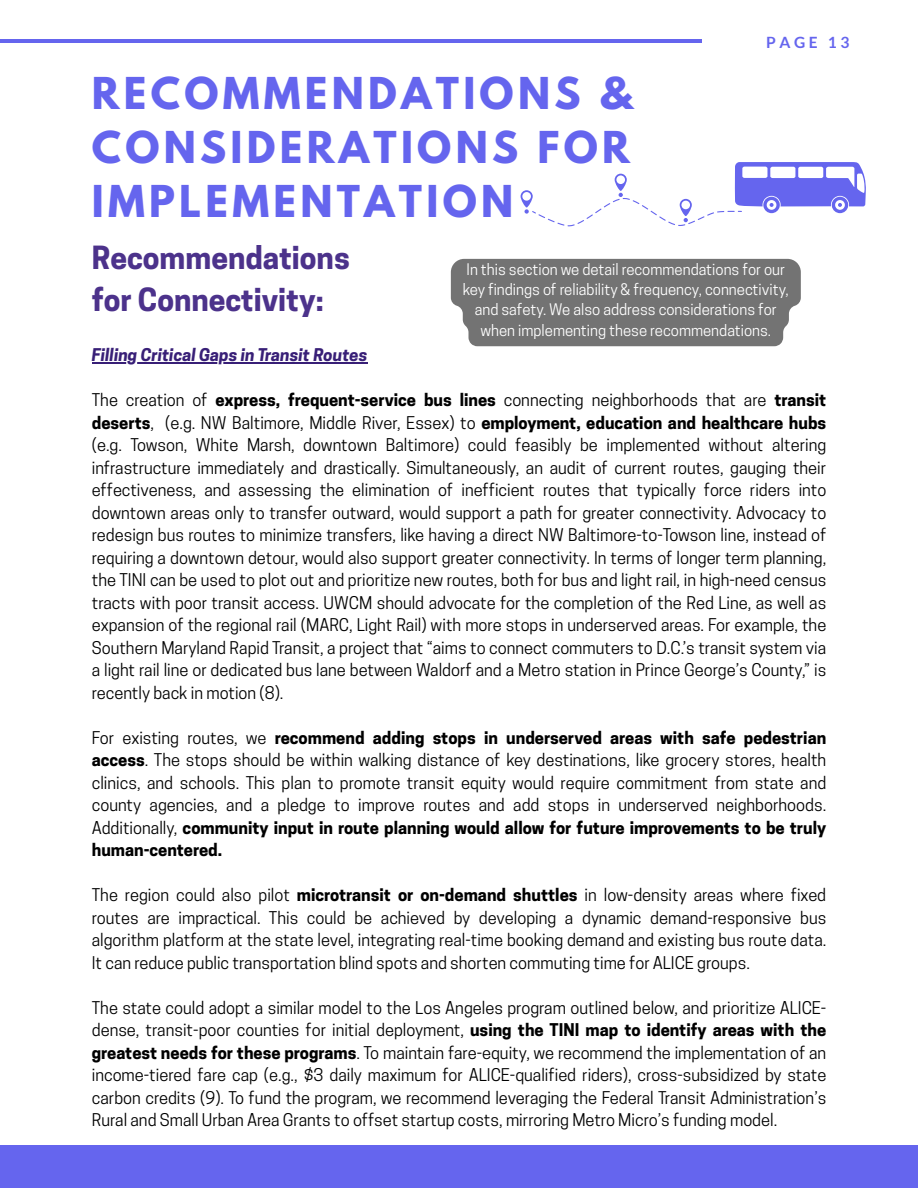
<style>
.page{position:relative;width:918px;height:1188px;background:#fff}
.page>*{position:absolute;margin:0;border:0;box-sizing:border-box;transform-origin:0 0}
.t1{font:700 38.85px/54px "League Spartan";letter-spacing:.11em;color:#6565ee;text-align:justify}
.t2{font:700 30px/41.7px "Cooper Hewitt";color:#4c328b}
.t3{font:16.5px/22.5px "Cooper Hewitt";color:#000;text-align:justify}
.t4{font:italic 700 16.5px "Cooper Hewitt";color:#381f77}
.t5{font:700 15.6px "Lato";letter-spacing:.23em;color:#6565ee}
.t6{font:15px/20.2px "Cooper Hewitt";color:#fff;text-align:center}
.s1{font-weight:700}
</style>
<div class="page">
<hr style="left:0;top:40px;width:701px;height:3px;background:#6565ee">
<svg style="left:521px;top:162px;width:345px;height:64px"></svg>
<hr style="left:92px;top:362px;width:275px;height:1px;background:#381f77">
<div style="left:451px;top:259px;width:350px;height:87px;background:#737373"></div>
<div style="left:0;top:1146px;width:918px;height:42px;background:#6565ee"></div>
<p class="t5" style="left:766px;top:33px;width:85px">PAGE 13</p>
<p class="t1" style="left:92px;top:72px;width:542px">RECOMMENDATIONS &amp; CONSIDERATIONS FOR IMPLEMENTATION</p>
<h3 class="t2" style="left:92px;top:241px;width:260px">Recommendations for Connectivity:</h3>
<h1 class="t4" style="left:92px;top:349px;width:277px">Filling Critical Gaps in Transit Routes</h1>
<p class="t3" style="left:92px;top:391px;width:736px">The creation of <span class="s1">express, frequent-service bus lines</span> connecting neighborhoods that are <span class="s1">transit deserts</span>, (e.g. NW Baltimore, Middle River, Essex) to <span class="s1">employment, education and healthcare hubs </span>(e.g. Towson, White Marsh, downtown Baltimore) could feasibly be implemented without altering infrastructure immediately and drastically. Simultaneously, an audit of current routes, gauging their effectiveness, and assessing the elimination of inefficient routes that typically force riders into downtown areas only to transfer outward, would support a path for greater connectivity. Advocacy to redesign bus routes to minimize transfers, like having a direct NW Baltimore-to-Towson line, instead of requiring a downtown detour, would also support greater connectivity. In terms of longer term planning, the TINI can be used to plot out and prioritize new routes, both for bus and light rail, in high-need census tracts with poor transit access. UWCM should advocate for the completion of the Red Line, as well as expansion of the regional rail (MARC, Light Rail) with more stops in underserved areas. For example, the Southern Maryland Rapid Transit, a project that “aims to connect commuters to D.C.’s transit system via a light rail line or dedicated bus lane between Waldorf and a Metro station in Prince George’s County,” is recently back in motion (8).</p>
<h2 class="t3" style="left:92px;top:728px;width:736px">For existing routes, we <span class="s1">recommend adding stops in underserved areas with safe pedestrian access</span>. The stops should be within walking distance of key destinations, like grocery stores, health clinics, and schools. This plan to promote transit equity would require commitment from state and county agencies, and a pledge to improve routes and add stops in underserved neighborhoods.<br>Additionally, <span class="s1">community input in route planning would allow for future improvements to be truly human-centered.</span></h2>
<p class="t3" style="left:92px;top:886px;width:736px">The region could also pilot <span class="s1">microtransit or on-demand shuttles</span> in low-density areas where fixed routes are impractical. This could be achieved by developing a dynamic demand-responsive bus algorithm platform at the state level, integrating real-time booking demand and existing bus route data.<br>It can reduce public transportation blind spots and shorten commuting time for ALICE groups.</p>
<p class="t3" style="left:92px;top:998px;width:736px">The state could adopt a similar model to the Los Angeles program outlined below, and prioritize ALICE&shy;dense, transit-poor counties for initial deployment, <span class="s1">using the TINI map to identify areas with the greatest needs for these programs</span>. To maintain fare-equity, we recommend the implementation of an income-tiered fare cap (e.g., $3 daily maximum for ALICE-qualified riders), cross-subsidized by state carbon credits (9). To fund the program, we recommend leveraging the Federal Transit Administration’s Rural and Small Urban Area Grants to offset startup costs, mirroring Metro Micro’s funding model.</p>
<p class="t6" style="left:463px;top:261px;width:327px">In this section we detail recommendations for our key findings of reliability &amp; frequency, connectivity, and safety. We also address considerations for when implementing these recommendations.</p>
</div>
